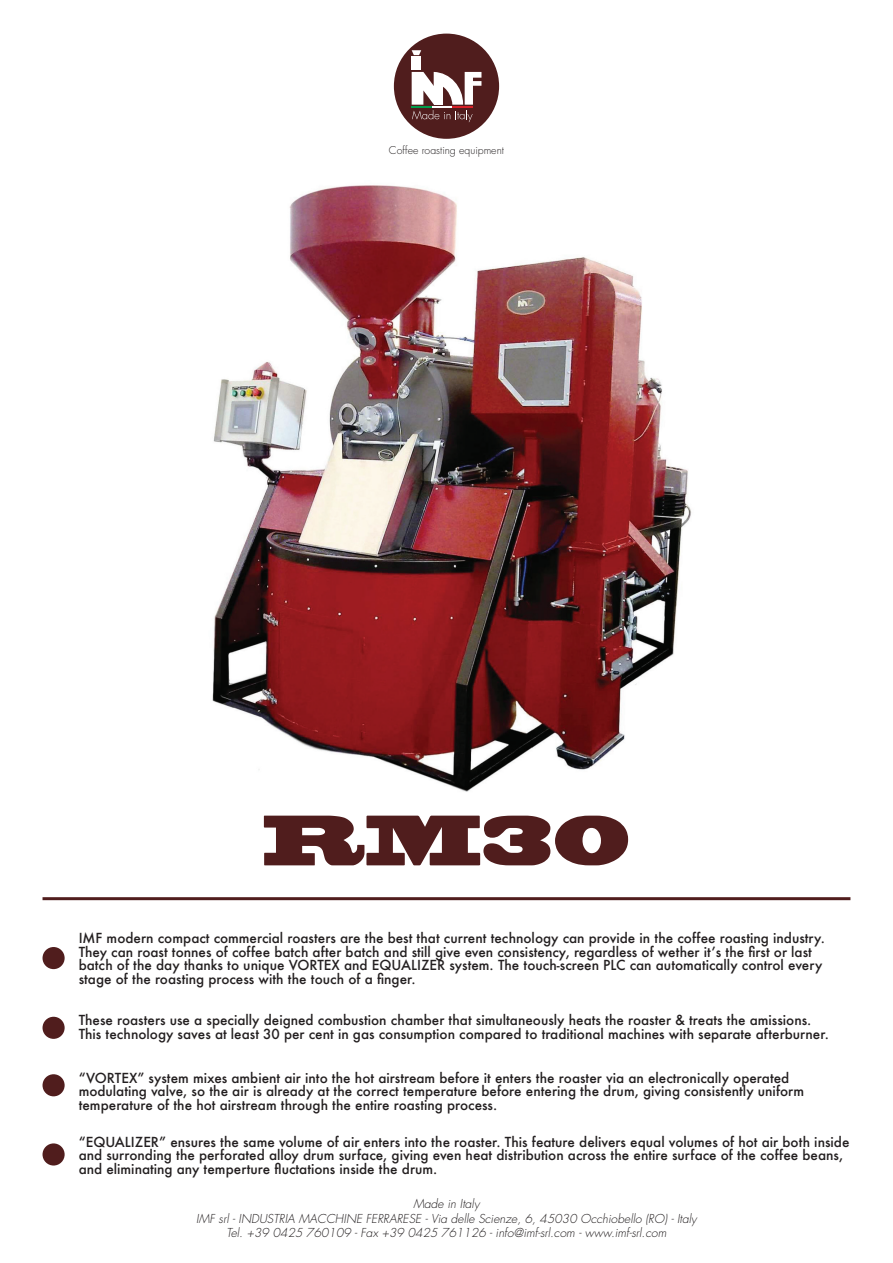
<style>
.page{position:relative;width:893px;height:1263px;background:#fff}
.page>*{position:absolute;margin:0;border:0;box-sizing:border-box;transform-origin:0 0}
.t1{font:66.3px "Blackoak";color:#501d1d;scale:.77 1}
.t2{font:500 13.5px/13.5px "Futura";color:#231f20}
.t3{font:italic 300 12px/14.4px "Futura Std";color:#231f20;text-align:center}
.t4{font:300 10.5px "Futura Std";color:#231f20}
</style>
<div class="page">
<div style="left:394px;top:34px;width:105px;height:105px;background:#501d1d;border-radius:50%"></div>
<div style="left:412px;top:57px;width:9px;height:13px;background:#fff"></div>
<svg style="left:412px;top:50px;width:9px;height:5px"></svg>
<svg style="left:411px;top:72px;width:70px;height:50px"></svg>
<hr style="left:43px;top:897px;width:807px;height:3px;background:#501d1d">
<img style="left:212px;top:185px;width:480px;height:607px">
<div style="left:43px;top:947px;width:22px;height:22px;background:#501d1d;border-radius:50%"></div>
<div style="left:43px;top:1017px;width:22px;height:22px;background:#501d1d;border-radius:50%"></div>
<div style="left:43px;top:1074px;width:22px;height:22px;background:#501d1d;border-radius:50%"></div>
<div style="left:43px;top:1143px;width:22px;height:22px;background:#501d1d;border-radius:50%"></div>
<p class="t4" style="left:389px;top:143px;width:117px">Coffee roasting equipment</p>
<h1 class="t1" style="left:263px;top:797px;width:479px">RM30</h1>
<p class="t2" style="left:79px;top:931px;width:748px">IMF modern compact commercial roasters are the best that current technology can provide in the coffee roasting industry.<br>They can roast tonnes of coffee batch after batch and still give even consistency, regardless of wether it’s the first or last batch of the day thanks to unique VORTEX and EQUALIZER system. The touch-screen PLC can automatically control every stage of the roasting process with the touch of a finger.</p>
<p class="t2" style="left:79px;top:1013px;width:752px">These roasters use a specially deigned combustion chamber that simultaneously heats the roaster &amp; treats the amissions.<br>This technology saves at least 30 per cent in gas consumption compared to traditional machines with separate afterburner.</p>
<p class="t2" style="left:79px;top:1071px;width:727px">“VORTEX” system mixes ambient air into the hot airstream before it enters the roaster via an electronically operated modulating valve, so the air is already at the correct temperature before entering the drum, giving consistently uniform temperature of the hot airstream through the entire roasting process.</p>
<p class="t2" style="left:79px;top:1134px;width:772px">“EQUALIZER” ensures the same volume of air enters into the roaster. This feature delivers equal volumes of hot air both inside and surronding the perforated alloy drum surface, giving even heat distribution across the entire surface of the coffee beans, and eliminating any temperture fluctations inside the drum.</p>
<p class="t3" style="left:196px;top:1197px;width:502px">Made in Italy<br>IMF srl - INDUSTRIA MACCHINE FERRARESE - Via delle Scienze, 6, 45030 Occhiobello (RO) - Italy<br>Tel. +39 0425 760109 - Fax +39 0425 761126 - info@imf-srl.com - www.imf-srl.com</p>
</div>
